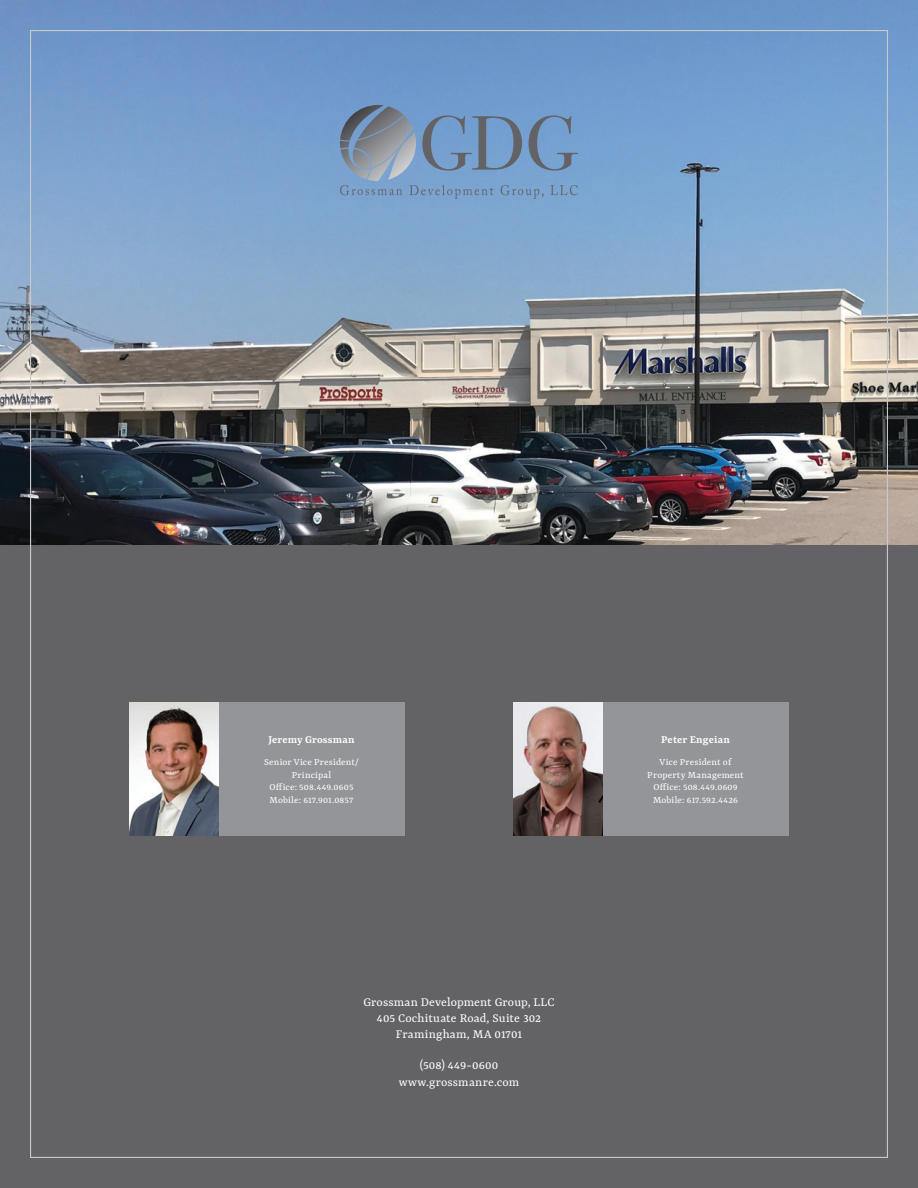
<style>
.page{position:relative;width:918px;height:1188px;background:#fff}
.page>*{position:absolute;margin:0;border:0;box-sizing:border-box;transform-origin:0 0}
.t1{font:13.5px "Rasa";letter-spacing:.01em;color:#fff}
.t2{font:600 12px "Rasa";letter-spacing:.01em;color:#fff}
.t3{font:10.5px/12.6px "Rasa";letter-spacing:.015em;color:#fff;text-align:center}
</style>
<div class="page">
<div style="left:0;top:543px;width:918px;height:645px;background:#636366"></div>
<img style="left:0;top:0;width:918px;height:544px">
<div style="left:218px;top:702px;width:187px;height:133px;background:#939598"></div>
<div style="left:602px;top:702px;width:187px;height:133px;background:#939598"></div>
<img style="left:129px;top:702px;width:89px;height:133px">
<img style="left:513px;top:702px;width:89px;height:133px">
<svg style="left:340px;top:105px;width:238px;height:94px;background:#7795b8"></svg>
<p class="t2" style="left:268px;top:732px;width:88px">Jeremy Grossman</p>
<p class="t3" style="left:264px;top:756px;width:96px">Senior Vice President/<br>Principal</p>
<p class="t3" style="left:270px;top:782px;width:85px">Office: 508.449.0605</p>
<p class="t3" style="left:270px;top:794px;width:85px">Mobile: 617.901.0857</p>
<p class="t1" style="left:363px;top:994px;width:193px">Grossman Development Group, LLC</p>
<p class="t1" style="left:377px;top:1010px;width:166px">405 Cochituate Road, Suite 302</p>
<p class="t1" style="left:396px;top:1026px;width:128px">Framingham, MA 01701</p>
<p class="t1" style="left:420px;top:1058px;width:80px">(508) 449-0600</p>
<p class="t1" style="left:399px;top:1074px;width:122px">www.grossmanre.com</p>
<p class="t2" style="left:661px;top:732px;width:70px">Peter Engeian</p>
<p class="t3" style="left:647px;top:756px;width:98px">Vice President of<br>Property Management</p>
<p class="t3" style="left:653px;top:782px;width:86px;text-align:left">Office: 508.449.0609<br>Mobile: 617.592.4426</p>
</div>
